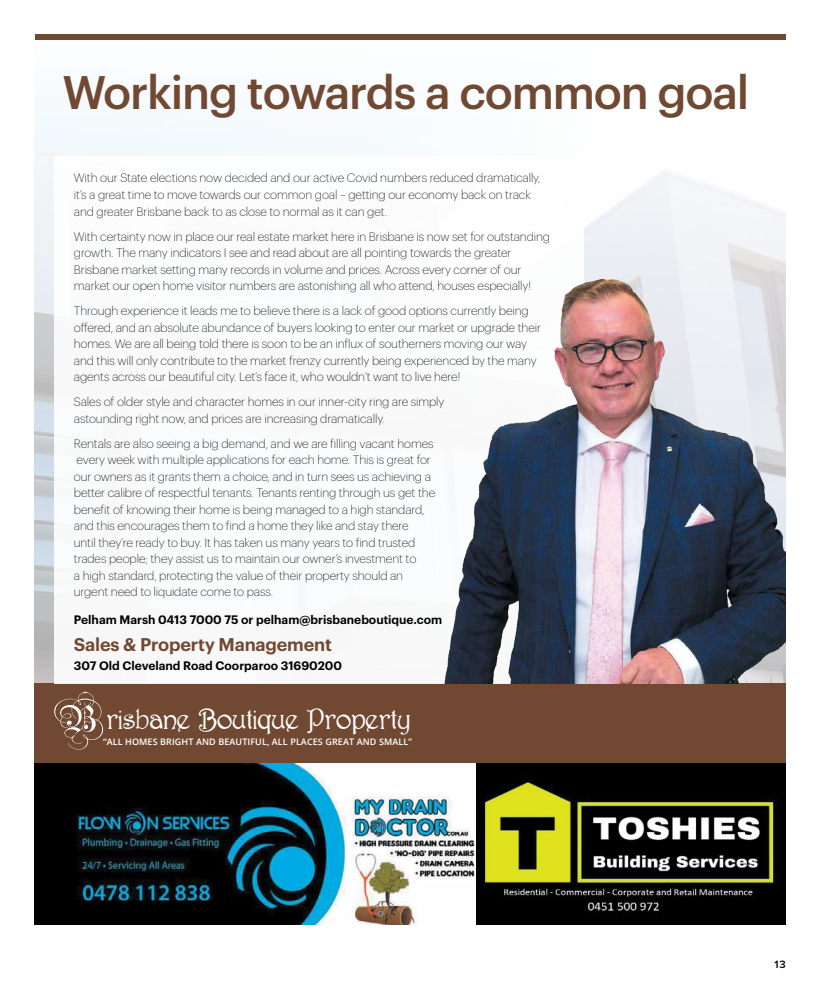
<style>
.page{position:relative;width:820px;height:993px;background:#fff}
.page>*{position:absolute;margin:0;border:0;box-sizing:border-box;transform-origin:0 0}
.t1{font:60px "Parchment";color:#fff}
.t2{font:500 46px "Graphik";letter-spacing:-.025em;color:#714932}
.t3{font:30px "Harrington";color:#fff}
.t4{font:600 18px "Graphik";letter-spacing:-.01em;color:#714932}
.t5{font:200 12px/16.5px "Graphik";letter-spacing:-.01em;color:#000}
.t6{font:600 12px "Graphik";color:#000}
.t7{font:600 11px "Proxima Nova";color:#000}
.t8{font:600 9px "Open Sans";letter-spacing:.01em;color:#fff}
</style>
<div class="page">
<div style="left:34px;top:683px;width:751px;height:80px;background:#714932"></div>
<img style="left:444px;top:263px;width:341px;height:420px">
<div style="left:35px;top:34px;width:750px;height:6px;background:#714932"></div>
<img style="left:34px;top:763px;width:751px;height:161px">
<h2 class="t2" style="left:62px;top:57px;width:688px">Working towards a common goal</h2>
<p class="t5" style="left:74px;top:169px;width:468px">With our State elections now decided and our active Covid numbers reduced dramatically, it’s a great time to move towards our common goal – getting our economy back on track and greater Brisbane back to as close to normal as it can get.</p>
<p class="t5" style="left:74px;top:227px;width:477px">With certainty now in place our real estate market here in Brisbane is now set for outstanding growth. The many indicators I see and read about are all pointing towards the greater Brisbane market setting many records in volume and prices. Across every corner of our market our open home visitor numbers are astonishing all who attend, houses especially!</p>
<p class="t5" style="left:74px;top:301px;width:468px">Through experience it leads me to believe there is a lack of good options currently being offered, and an absolute abundance of buyers looking to enter our market or upgrade their homes. We are all being told there is soon to be an influx of southerners moving our way and this will only contribute to the market frenzy currently being experienced by the many agents across our beautiful city. Let’s face it, who wouldn’t want to live here!</p>
<p class="t5" style="left:74px;top:392px;width:372px">Sales of older style and character homes in our inner-city ring are simply astounding right now, and prices are increasing dramatically.</p>
<p class="t5" style="left:74px;top:434px;width:362px">Rentals are also seeing a big demand, and we are filling vacant homes every week with multiple applications for each home. This is great for our owners as it grants them a choice, and in turn sees us achieving a better calibre of respectful tenants. Tenants renting through us get the benefit of knowing their home is being managed to a high standard, and this encourages them to find a home they like and stay there<br>until they’re ready to buy. It has taken us many years to find trusted trades people; they assist us to maintain our owner’s investment to<br>a high standard, protecting the value of their property should an urgent need to liquidate come to pass.</p>
<p class="t6" style="left:74px;top:609px;width:370px">Pelham Marsh 0413 7000 75 or pelham@brisbaneboutique.com</p>
<h3 class="t4" style="left:74px;top:630px;width:259px">Sales &amp; Property Management</h3>
<p class="t6" style="left:74px;top:656px;width:269px">307 Old Cleveland Road Coorparoo 31690200</p>
<h1 class="t1" style="left:54px;top:677px;width:51px">B</h1>
<h3 class="t3" style="left:107px;top:706px;width:305px">risbane Boutique Property</h3>
<p class="t8" style="left:103px;top:735px;width:310px">“ALL HOMES BRIGHT AND BEAUTIFUL, ALL PLACES GREAT AND SMALL”</p>
<p class="t7" style="left:774px;top:957px;width:13px">13</p>
</div>
